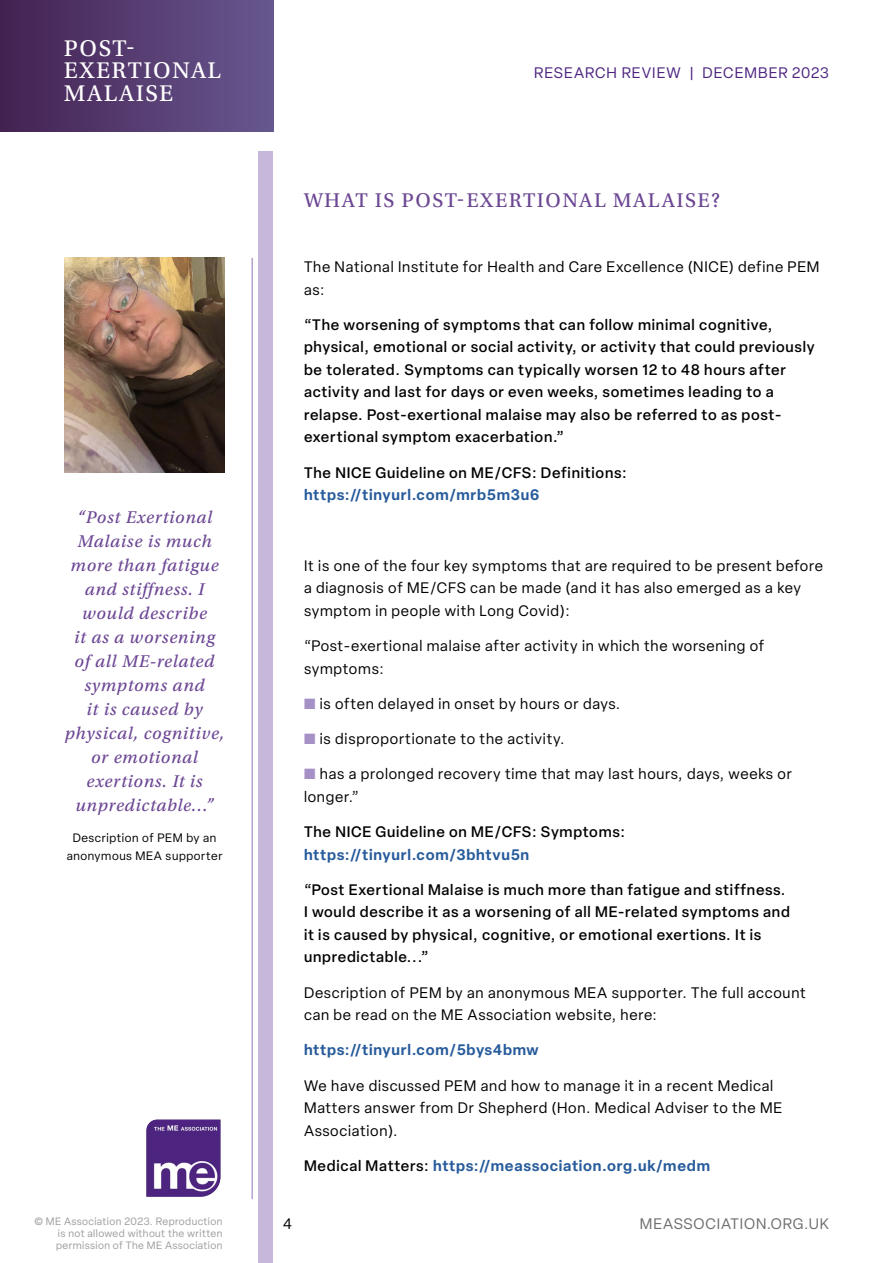
<style>
.page{position:relative;width:893px;height:1263px;background:#fff}
.page>*{position:absolute;margin:0;border:0;box-sizing:border-box;transform-origin:0 0}
.t1{font:24px/22.5px "Utopia Std Capt";letter-spacing:.06em;color:#fff}
.t2{font:21px "Utopia Std Capt";letter-spacing:.07em;color:#6c4794}
.t3{font:18px/24px "Utopia Std Capt It";letter-spacing:.04em;color:#6c4794;text-align:center}
.t4{font:15px/22.5px "Elza";letter-spacing:.05em;color:#000}
.t5{font:500 15px/22.5px "Elza";letter-spacing:.05em;color:#000}
.t6{font:600 15px "Elza";letter-spacing:.05em;color:#275b9b}
.t7{font:15px "Elza";letter-spacing:.07em;color:#4e2681}
.t8{font:15px "Elza";letter-spacing:.06em;color:#706f6f}
.t9{font:12px/18px "Elza";letter-spacing:.05em;color:#000;text-align:center}
.t10{font:10.5px/12px "Elza";letter-spacing:.04em;color:#9d9d9c}
.s1{color:#a591c5}
.s2{font-weight:500;color:#000}
</style>
<div class="page">
<hr style="left:251px;top:258px;width:2px;height:941px;background:#b4a3d0">
<div style="left:0;top:0;width:273px;height:132px;background:linear-gradient(to right,#442151,#685890)"></div>
<svg style="left:146px;top:1119px;width:75px;height:78px;background:#6e4e97"></svg>
<div style="left:258px;top:152px;width:15px;height:1111px;background:#c5b8da"></div>
<img style="left:64px;top:258px;width:161px;height:214px">
<h1 class="t1" style="left:64px;top:37px;width:158px">POST-<br>EXERTIONAL<br>MALAISE</h1>
<p class="t3" style="left:65px;top:506px;width:161px">“Post Exertional<br>Malaise is much more than fatigue and stiffness. I would describe<br>it as a worsening of all ME-related symptoms and<br>it is caused by physical, cognitive, or emotional exertions. It is unpredictable...”</p>
<p class="t9" style="left:67px;top:829px;width:157px">Description of PEM by an anonymous MEA supporter</p>
<p class="t7" style="left:534px;top:63px;width:296px">RESEARCH REVIEW | DECEMBER 2023</p>
<h2 class="t2" style="left:304px;top:189px;width:417px">WHAT IS POST-EXERTIONAL MALAISE?</h2>
<p class="t4" style="left:304px;top:256px;width:517px">The National Institute for Health and Care Excellence (NICE) define PEM as:</p>
<p class="t5" style="left:304px;top:313px;width:512px">“The worsening of symptoms that can follow minimal cognitive, physical, emotional or social activity, or activity that could previously be tolerated. Symptoms can typically worsen 12 to 48 hours after activity and last for days or even weeks, sometimes leading to a relapse. Post-exertional malaise may also be referred to as post&shy;exertional symptom exacerbation.”</p>
<p class="t5" style="left:304px;top:461px;width:324px">The NICE Guideline on ME/CFS: Definitions:</p>
<p class="t6" style="left:304px;top:484px;width:237px">https://tinyurl.com/mrb5m3u6</p>
<p class="t4" style="left:304px;top:554px;width:520px">It is one of the four key symptoms that are required to be present before a diagnosis of ME/CFS can be made (and it has also emerged as a key symptom in people with Long Covid):</p>
<p class="t4" style="left:304px;top:634px;width:462px">“Post-exertional malaise after activity in which the worsening of symptoms:</p>
<p class="t4" style="left:304px;top:692px;width:318px"><span class="s1">■</span> is often delayed in onset by hours or days.</p>
<p class="t4" style="left:304px;top:727px;width:262px"><span class="s1">■</span> is disproportionate to the activity.</p>
<p class="t4" style="left:304px;top:763px;width:489px"><span class="s1">■</span> has a prolonged recovery time that may last hours, days, weeks or longer.”</p>
<p class="t5" style="left:304px;top:820px;width:323px">The NICE Guideline on ME/CFS: Symptoms:</p>
<p class="t6" style="left:304px;top:843px;width:227px">https://tinyurl.com/3bhtvu5n</p>
<p class="t5" style="left:304px;top:878px;width:487px">“Post Exertional Malaise is much more than fatigue and stiffness.<br>I would describe it as a worsening of all ME-related symptoms and it is caused by physical, cognitive, or emotional exertions. It is unpredictable...”</p>
<p class="t4" style="left:304px;top:981px;width:503px">Description of PEM by an anonymous MEA supporter. The full account can be read on the ME Association website, here:</p>
<p class="t6" style="left:304px;top:1039px;width:236px">https://tinyurl.com/5bys4bmw</p>
<p class="t4" style="left:304px;top:1074px;width:480px">We have discussed PEM and how to manage it in a recent Medical<br>Matters answer from Dr Shepherd (Hon. Medical Adviser to the ME<br>Association).</p>
<p class="t6" style="left:304px;top:1155px;width:407px"><span class="s2">Medical Matters:</span> https://meassociation.org.uk/medm</p>
<p class="t10" style="left:34px;top:1215px;width:190px">© ME Association 2023. Reproduction</p>
<p class="t4" style="left:283px;top:1212px;width:10px">4</p>
<p class="t8" style="left:640px;top:1214px;width:191px">MEASSOCIATION.ORG.UK</p>
<p class="t10" style="left:56px;top:1227px;width:168px">is not allowed without the written permission of The ME Association</p>
</div>
